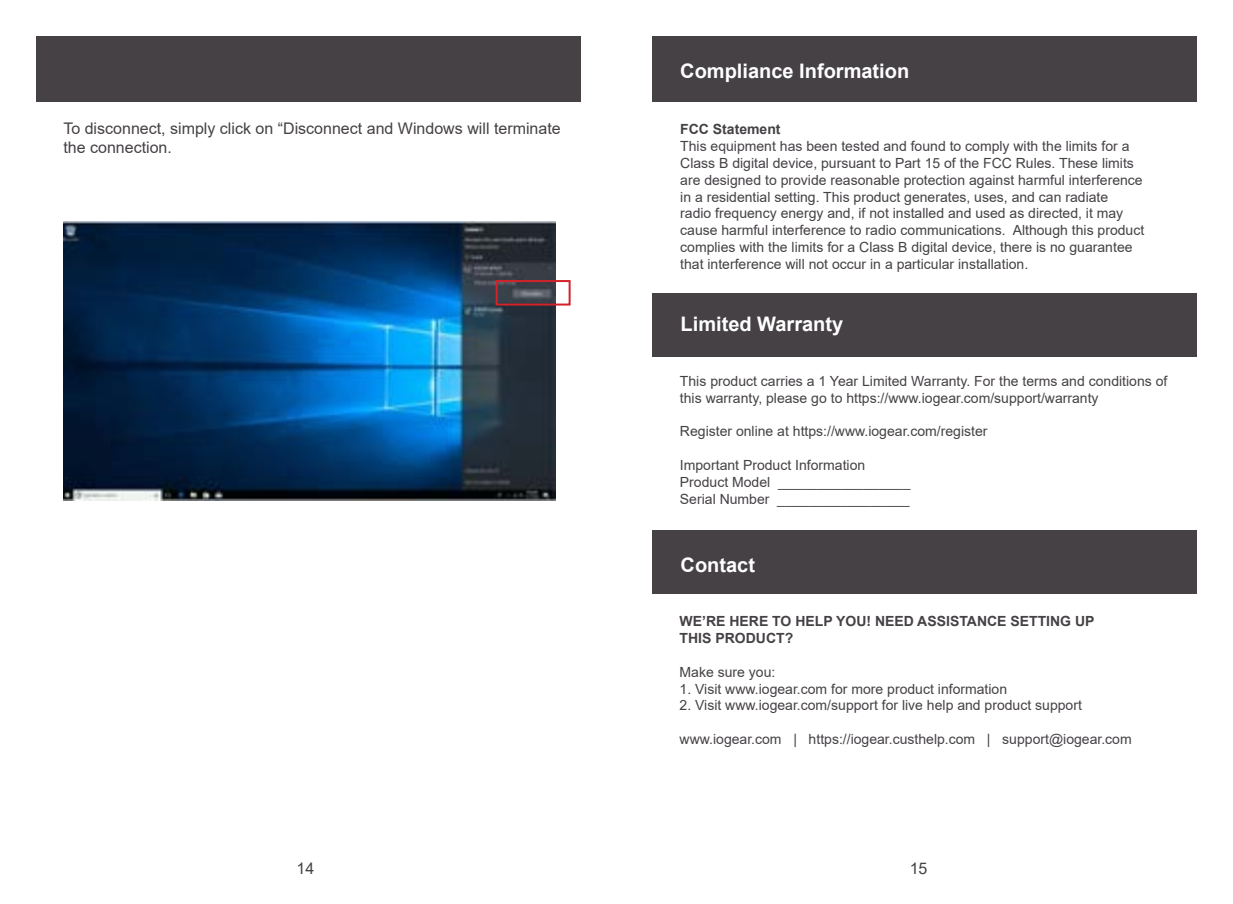
<style>
.page{position:relative;width:1233px;height:904px;background:#fff}
.page>*{position:absolute;margin:0;border:0;box-sizing:border-box;transform-origin:0 0}
.t1{font:700 20px "Arial";color:#fff}
.t2{font:16px/19.2px "Arial";color:#454145}
.t3{font:14px/16.8px "Arial";color:#454145}
.t4{font:700 14px/16.8px "Arial";color:#454145}
</style>
<div class="page">
<div style="left:36px;top:36px;width:544px;height:66px;background:#454145"></div>
<div style="left:652px;top:36px;width:544px;height:66px;background:#454145"></div>
<img style="left:63px;top:221px;width:492px;height:280px">
<div style="left:495px;top:280px;width:75px;height:25px;border:2px solid #d2232a"></div>
<div style="left:652px;top:530px;width:544px;height:63px;background:#454145"></div>
<div style="left:652px;top:293px;width:544px;height:63px;background:#454145"></div>
<p class="t2" style="left:63px;top:119px;width:499px">To disconnect, simply click on “Disconnect and Windows will terminate the connection.</p>
<h1 class="t1" style="left:680px;top:57px;width:230px">Compliance Information</h1>
<p class="t4" style="left:680px;top:121px;width:102px">FCC Statement</p>
<p class="t3" style="left:680px;top:138px;width:465px">This equipment has been tested and found to comply with the limits for a Class B digital device, pursuant to Part 15 of the FCC Rules. These limits are designed to provide reasonable protection against harmful interference in a residential setting. This product generates, uses, and can radiate<br>radio frequency energy and, if not installed and used as directed, it may cause harmful interference to radio communications. Although this product complies with the limits for a Class B digital device, there is no guarantee that interference will not occur in a particular installation.</p>
<h1 class="t1" style="left:680px;top:310px;width:164px">Limited Warranty</h1>
<p class="t3" style="left:680px;top:373px;width:489px">This product carries a 1 Year Limited Warranty. For the terms and conditions of this warranty, please go to https://www.iogear.com/support/warranty</p>
<p class="t3" style="left:680px;top:423px;width:309px">Register online at https://www.iogear.com/register</p>
<p class="t3" style="left:680px;top:457px;width:232px">Important Product Information<br>Product Model _________________<br>Serial Number _________________</p>
<h1 class="t1" style="left:680px;top:550px;width:76px">Contact</h1>
<p class="t4" style="left:679px;top:613px;width:416px">WE’RE HERE TO HELP YOU! NEED ASSISTANCE SETTING UP<br>THIS PRODUCT?</p>
<p class="t3" style="left:679px;top:663px;width:97px">Make sure you:</p>
<p class="t3" style="left:679px;top:680px;width:329px">1. Visit www.iogear.com for more product information</p>
<p class="t3" style="left:679px;top:697px;width:404px">2. Visit www.iogear.com/support for live help and product support</p>
<p class="t3" style="left:679px;top:730px;width:453px">www.iogear.com | https://iogear.custhelp.com | support@iogear.com</p>
<p class="t2" style="left:296px;top:859px;width:19px">14</p>
<p class="t2" style="left:909px;top:859px;width:19px">15</p>
</div>
